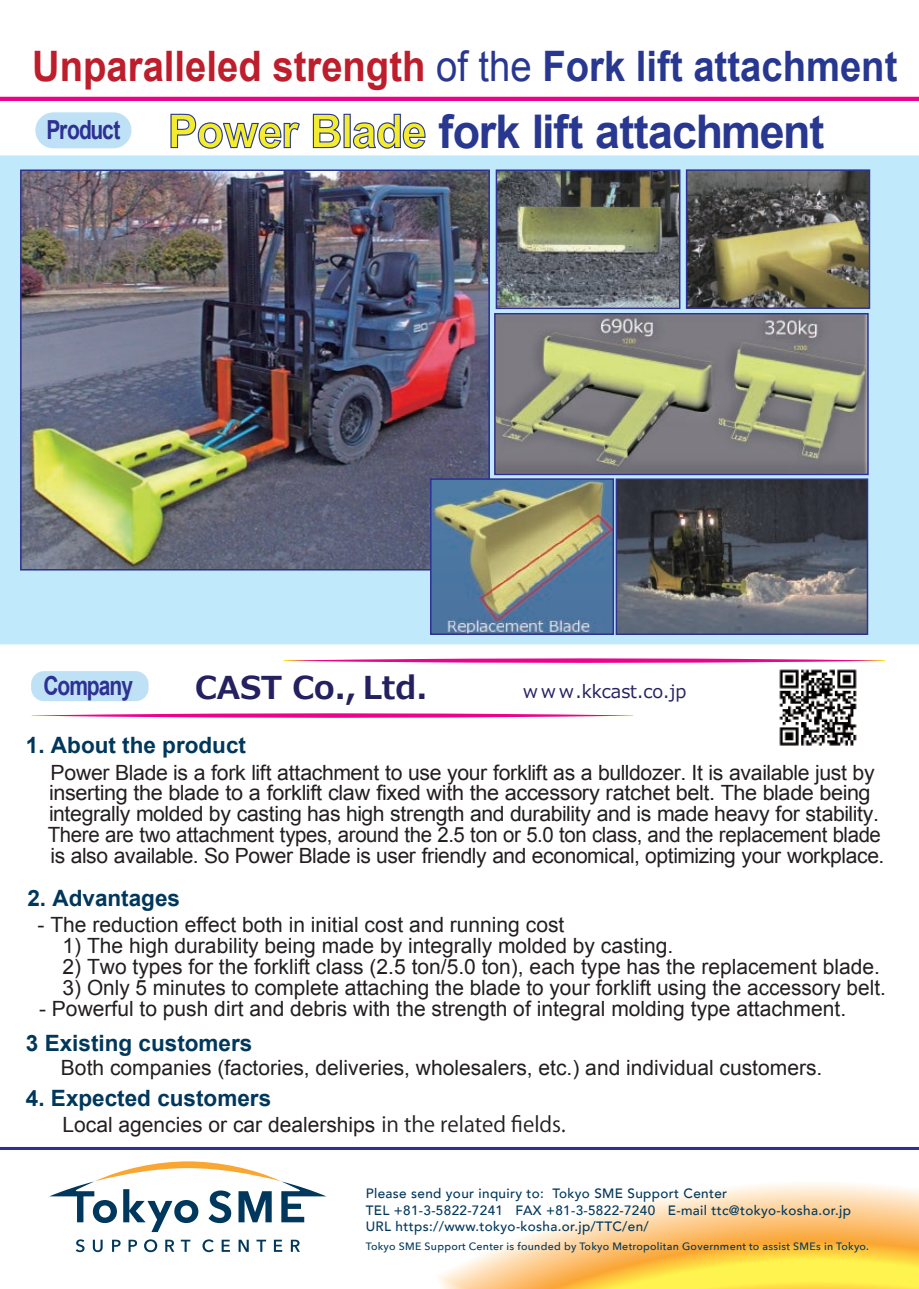
<style>
.page{position:relative;width:919px;height:1289px;background:#fff}
.page>*{position:absolute;margin:0;border:0;box-sizing:border-box;transform-origin:0 0}
.t1{font:700 46.35px "Arial";letter-spacing:-.025em;color:#283890;scale:.96 1}
.t2{font:700 42px "Arial";color:#be1d2c;scale:.91 1}
.t3{font:700 31.5px "Meiryo";color:#252161}
.t4{font:700 26.25px "Arial";letter-spacing:-.045em;color:#2e3092;scale:.8 1}
.t5{font:700 22.5px "Arial";color:#00375c}
.t6{font:21px "Arial";color:#231f20}
.t7{font:21px/20.7px "Arial";letter-spacing:-.02em;color:#231f20}
.t8{font:18px "Meiryo";color:#252161}
.t9{font:500 13.5px/16.5px "Avenir";letter-spacing:.025em;color:#00375c}
.t10{font:500 10.65px "Avenir Next";letter-spacing:.025em;color:#00375c}
.s1{font-weight:400;color:#283890}
.s2{color:#283890}
.s3{color:#f4ed2f}
.s4{font-weight:700;font-size:31.5px}
.s5{font-family:"Koz Go Pr 6 N"}
</style>
<div class="page">
<svg style="left:445px;top:1188px;width:473px;height:100px"></svg>
<svg style="left:76px;top:1239px;width:8px;height:13px"></svg>
<svg style="left:93px;top:1239px;width:10px;height:13px"></svg>
<svg style="left:112px;top:1239px;width:9px;height:12px"></svg>
<svg style="left:128px;top:1239px;width:9px;height:12px"></svg>
<svg style="left:165px;top:1239px;width:9px;height:12px"></svg>
<svg style="left:291px;top:1239px;width:9px;height:12px"></svg>
<svg style="left:181px;top:1239px;width:9px;height:12px"></svg>
<svg style="left:256px;top:1239px;width:10px;height:12px"></svg>
<svg style="left:222px;top:1239px;width:8px;height:12px"></svg>
<svg style="left:238px;top:1239px;width:11px;height:12px"></svg>
<svg style="left:274px;top:1239px;width:8px;height:12px"></svg>
<svg style="left:144px;top:1239px;width:13px;height:13px"></svg>
<svg style="left:202px;top:1239px;width:12px;height:13px"></svg>
<svg style="left:49px;top:1161px;width:277px;height:70px"></svg>
<hr style="left:0;top:97px;width:918px;height:4px;background:#ed028c">
<div style="left:35px;top:112px;width:96px;height:36px;background:#bee1f6;border-radius:18px"></div>
<hr style="left:0;top:1146px;width:918px;height:3px;background:#2e3092">
<div style="left:31px;top:671px;width:118px;height:30px;background:#bee1f6;border-radius:13px"></div>
<svg style="left:32px;top:713px;width:601px;height:4px"></svg>
<svg style="left:170px;top:113px;width:130px;height:36px"></svg>
<svg style="left:312px;top:113px;width:29px;height:36px"></svg>
<div style="left:343px;top:114px;width:8px;height:34px;border:1px solid #283890"></div>
<svg style="left:353px;top:113px;width:73px;height:36px"></svg>
<svg style="left:283px;top:658px;width:602px;height:5px"></svg>
<img style="left:779px;top:669px;width:78px;height:77px">
<div style="left:0;top:156px;width:918px;height:488px;background:#c0eafb"></div>
<img style="left:23px;top:172px;width:464px;height:395px">
<div style="left:20px;top:169px;width:470px;height:401px;border:2px solid #2e3092"></div>
<img style="left:498px;top:172px;width:179px;height:134px">
<div style="left:495px;top:169px;width:185px;height:140px;border:2px solid #2e3092"></div>
<img style="left:688px;top:172px;width:179px;height:134px">
<div style="left:685px;top:169px;width:185px;height:140px;border:2px solid #2e3092"></div>
<img style="left:618px;top:481px;width:247px;height:151px">
<div style="left:615px;top:478px;width:253px;height:157px;border:2px solid #2e3092"></div>
<img style="left:497px;top:316px;width:368px;height:156px">
<div style="left:494px;top:313px;width:374px;height:162px;border:2px solid #2e3092"></div>
<img style="left:433px;top:481px;width:178px;height:151px">
<div style="left:430px;top:478px;width:184px;height:157px;border:2px solid #2e3092"></div>
<h2 class="t2" style="left:32px;top:38px;width:952px">Unparalleled strength <span class="s1">of the</span> <span class="s2">Fork lift attachment</span></h2>
<h1 class="t1" style="left:168px;top:101px;width:685px"><span class="s3">Power Blade</span> fork lift attachment</h1>
<p class="t4" style="left:46px;top:112px;width:94px">Product</p>
<p class="t4" style="left:43px;top:668px;width:114px">Company</p>
<h3 class="t3" style="left:195px;top:665px;width:234px">CAST Co., Ltd.</h3>
<p class="t8" style="left:490px;top:679px;width:198px"><span class="s4">　</span>ｗｗｗ.kkcast.co.jp</p>
<p class="t5" style="left:26px;top:730px;width:222px">1. About the product</p>
<p class="t7" style="left:48px;top:762px;width:837px">Power Blade is a fork lift attachment to use your forklift as a bulldozer. It is available just by inserting the blade to a forklift claw fixed with the accessory ratchet belt. The blade being integrally molded by casting has high strength and durability and is made heavy for stability.<br>There are two attachment types, around the 2.5 ton or 5.0 ton class, and the replacement blade is also available. So Power Blade is user friendly and economical, optimizing your workplace.</p>
<p class="t5" style="left:27px;top:883px;width:154px">2. Advantages</p>
<p class="t6" style="left:38px;top:911px;width:528px">- The reduction effect both in initial cost and running cost</p>
<p class="t6" style="left:62px;top:932px;width:612px">1) The high durability being made by integrally molded by casting.</p>
<p class="t6" style="left:62px;top:953px;width:819px">2) Two types for the forklift class (2.5 ton/5.0 ton), each type has the replacement blade.</p>
<p class="t6" style="left:62px;top:974px;width:824px">3) Only 5 minutes to complete attaching the blade to your forklift using the accessory belt.</p>
<p class="t6" style="left:39px;top:995px;width:808px">- Powerful to push dirt and debris with the strength of integral molding type attachment.</p>
<p class="t5" style="left:26px;top:1027px;width:228px">3 Existing customers</p>
<p class="t6" style="left:61px;top:1053px;width:762px">Both companies (factories, deliveries, wholesalers, etc.) and individual customers.</p>
<p class="t5" style="left:26px;top:1083px;width:247px">4. Expected customers</p>
<p class="t6" style="left:62px;top:1110px;width:504px">Local agencies or car dealerships <span class="s5">in the related fields.</span></p>
<p class="t9" style="left:366px;top:1184px;width:486px">Please send your inquiry to: Tokyo SME Support Center<br>TEL +81-3-5822-7241 FAX +81-3-5822-7240 E-mail ttc@tokyo-kosha.or.jp<br>URL https://www.tokyo-kosha.or.jp/TTC/en/</p>
<p class="t10" style="left:366px;top:1237px;width:504px">Tokyo SME Support Center is founded by Tokyo Metropolitan Government to assist SMEs in Tokyo.</p>
</div>
